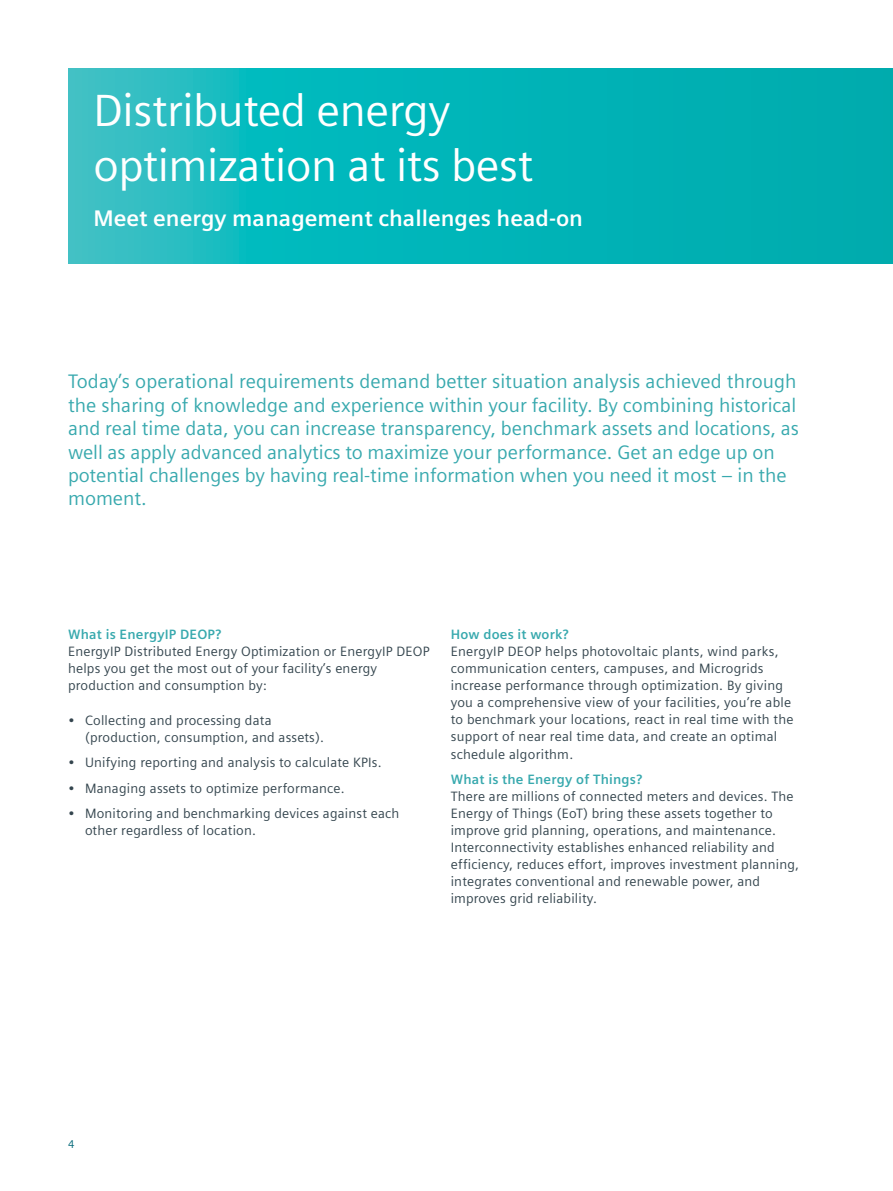
<style>
.page{position:relative;width:893px;height:1191px;background:#fff}
.page>*{position:absolute;margin:0;border:0;box-sizing:border-box;transform-origin:0 0}
.t1{font:45px/54px "Siemens Sans Global";letter-spacing:-.01em;color:#fff}
.t2{font:700 22.5px "Siemens Sans Global";color:#fff}
.t3{font:19.5px/23.4px "Siemens Sans Global";color:#38a9ae}
.t4{font:13.5px/17px "Siemens Sans Global";letter-spacing:.015em;color:#34454e}
.t5{font:700 13.5px "Siemens Sans Global";letter-spacing:.015em;color:#38a9ae}
.t6{font:11.25px "Siemens Sans Global";color:#006777}
</style>
<div class="page">
<svg style="left:68px;top:68px;width:825px;height:196px;background:#09b5b8"></svg>
<h1 class="t1" style="left:94px;top:86px;width:441px">Distributed energy optimization at its best</h1>
<h2 class="t2" style="left:94px;top:205px;width:491px">Meet energy management challenges head-on</h2>
<p class="t3" style="left:68px;top:371px;width:732px">Today’s operational requirements demand better situation analysis achieved through the sharing of knowledge and experience within your facility. By combining historical and real time data, you can increase transparency, benchmark assets and locations, as well as apply advanced analytics to maximize your performance. Get an edge up on potential challenges by having real-time information when you need it most – in the moment.</p>
<p class="t5" style="left:68px;top:627px;width:155px">What is EnergyIP DEOP?</p>
<p class="t4" style="left:68px;top:644px;width:363px">EnergyIP Distributed Energy Optimization or EnergyIP DEOP helps you get the most out of your facility’s energy production and consumption by:</p>
<p class="t4" style="left:85px;top:712px;width:241px;text-indent:-17px">• Collecting and processing data (production, consumption, and assets).</p>
<p class="t4" style="left:68px;top:754px;width:315px">• Unifying reporting and analysis to calculate KPIs.</p>
<p class="t4" style="left:68px;top:780px;width:278px">• Managing assets to optimize performance.</p>
<p class="t4" style="left:85px;top:805px;width:316px;text-indent:-17px">• Monitoring and benchmarking devices against each other regardless of location.</p>
<p class="t5" style="left:451px;top:627px;width:119px">How does it work?</p>
<p class="t4" style="left:451px;top:644px;width:344px">EnergyIP DEOP helps photovoltaic plants, wind parks, communication centers, campuses, and Microgrids increase performance through optimization. By giving you a comprehensive view of your facilities, you’re able to benchmark your locations, react in real time with the support of near real time data, and create an optimal schedule algorithm.</p>
<p class="t5" style="left:451px;top:771px;width:193px">What is the Energy of Things?</p>
<p class="t4" style="left:451px;top:788px;width:350px">There are millions of connected meters and devices. The Energy of Things (EoT) bring these assets together to improve grid planning, operations, and maintenance.<br>Interconnectivity establishes enhanced reliability and efficiency, reduces effort, improves investment planning, integrates conventional and renewable power, and improves grid reliability.</p>
<p class="t6" style="left:68px;top:1136px;width:8px">4</p>
</div>
